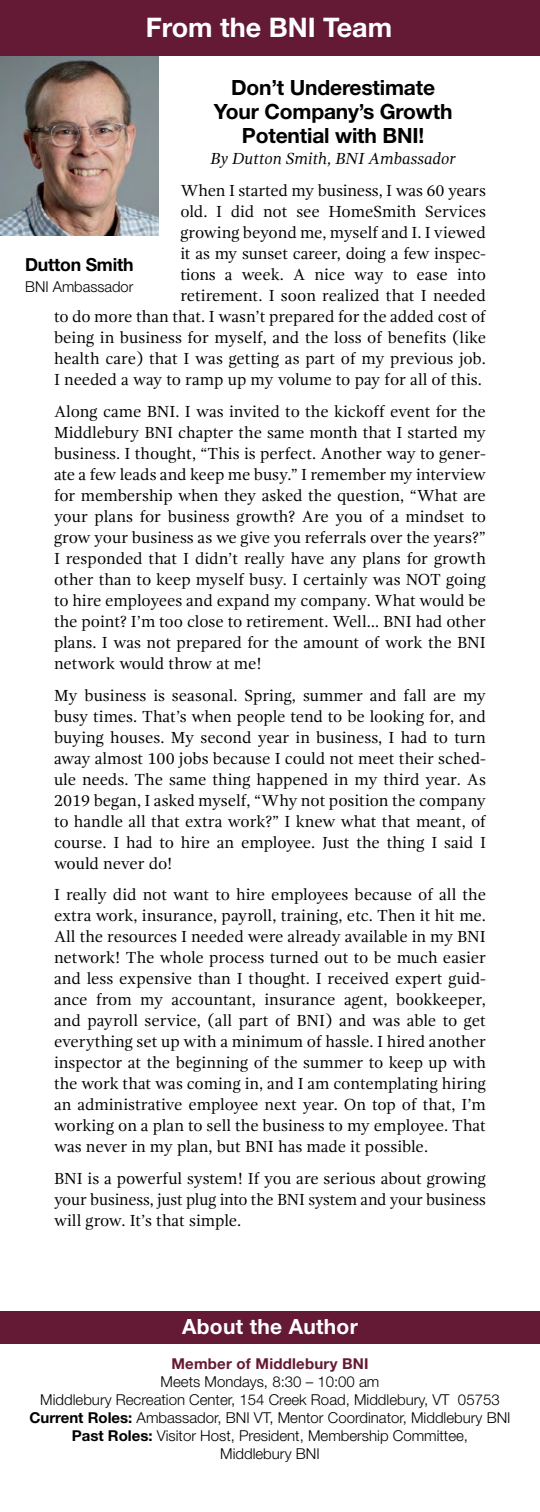
<style>
.page{position:relative;width:540px;height:1512px;background:#fff}
.page>*{position:absolute;margin:0;border:0;box-sizing:border-box;transform-origin:0 0}
.t1{font:700 27px "Helvetica Neue";color:#fff}
.t2{font:700 21px/24px "Helvetica Neue";letter-spacing:-.01em;color:#000;text-align:center}
.t3{font:700 21px "Helvetica Neue";letter-spacing:.015em;color:#fff}
.t4{font:700 18px "Helvetica Neue";letter-spacing:-.01em;color:#000}
.t5{font:16.5px/21px "Gandhi Serif";letter-spacing:-.01em;color:#000;text-align:justify}
.t6{font:italic 16.5px "Gandhi Serif";color:#000}
.t7{font:300 15px/18px "Helvetica Neue";color:#000;text-align:center}
.t8{font:700 15px "Helvetica Neue";letter-spacing:.015em;color:#641934}
.s1{font-weight:700}
</style>
<div class="page">
<img style="left:0;top:56px;width:159px;height:179px">
<div style="left:0;top:0;width:540px;height:56px;background:#641934"></div>
<div style="left:0;top:1312px;width:540px;height:32px;background:#641934"></div>
<h1 class="t1" style="left:146px;top:11px;width:248px">From the BNI Team</h1>
<p class="t2" style="left:214px;top:75px;width:240px">Don’t Underestimate<br>Your Company’s Growth<br>Potential with BNI!</p>
<p class="t6" style="left:210px;top:149px;width:247px">By Dutton Smith, BNI Ambassador</p>
<p class="t5" style="left:54px;top:180px;width:434px;text-align:right">When I started my business, I was 60 years<br>old. I did not see HomeSmith Services<br>growing beyond me, myself and I. I viewed<br>it as my sunset career, doing a few inspec-<br>tions a week. A nice way to ease into<br>retirement. I soon realized that I needed<br>to do more than that. I wasn’t prepared for the added cost of being in business for myself, and the loss of benefits (like health care) that I was getting as part of my previous job.<br>I needed a way to ramp up my volume to pay for all of this.</p>
<p class="t5" style="left:54px;top:401px;width:434px">Along came BNI. I was invited to the kickoff event for the Middlebury BNI chapter the same month that I started my business. I thought, “This is perfect. Another way to gener&shy;ate a few leads and keep me busy.” I remember my interview for membership when they asked the question, “What are your plans for business growth? Are you of a mindset to grow your business as we give you referrals over the years?” I responded that I didn’t really have any plans for growth other than to keep myself busy. I certainly was NOT going to hire employees and expand my company. What would be the point? I’m too close to retirement. Well… BNI had other plans. I was not prepared for the amount of work the BNI network would throw at me!</p>
<p class="t5" style="left:54px;top:685px;width:434px">My business is seasonal. Spring, summer and fall are my busy times. That’s when people tend to be looking for, and buying houses. My second year in business, I had to turn away almost 100 jobs because I could not meet their sched&shy;ule needs. The same thing happened in my third year. As 2019 began, I asked myself, “Why not position the company to handle all that extra work?” I knew what that meant, of course. I had to hire an employee. Just the thing I said I would never do!</p>
<p class="t5" style="left:54px;top:884px;width:434px">I really did not want to hire employees because of all the extra work, insurance, payroll, training, etc. Then it hit me.<br>All the resources I needed were already available in my BNI network! The whole process turned out to be much easier and less expensive than I thought. I received expert guid&shy;ance from my accountant, insurance agent, bookkeeper, and payroll service, (all part of BNI) and was able to get everything set up with a minimum of hassle. I hired another inspector at the beginning of the summer to keep up with the work that was coming in, and I am contemplating hiring an administrative employee next year. On top of that, I’m working on a plan to sell the business to my employee. That was never in my plan, but BNI has made it possible.</p>
<p class="t5" style="left:54px;top:1168px;width:433px">BNI is a powerful system! If you are serious about growing your business, just plug into the BNI system and your business will grow. It’s that simple.</p>
<p class="t4" style="left:25px;top:253px;width:110px">Dutton Smith</p>
<p class="t7" style="left:25px;top:277px;width:110px">BNI Ambassador</p>
<p class="t3" style="left:182px;top:1314px;width:177px">About the Author</p>
<p class="t8" style="left:171px;top:1354px;width:199px">Member of Middlebury BNI</p>
<p class="t7" style="left:29px;top:1372px;width:483px">Meets Mondays, 8:30 – 10:00 am<br>Middlebury Recreation Center, 154 Creek Road, Middlebury, VT 05753<br><span class="s1">Current Roles:</span> Ambassador, BNI VT, Mentor Coordinator, Middlebury BNI <span class="s1">Past Roles:</span> Visitor Host, President, Membership Committee,<br>Middlebury BNI</p>
</div>
